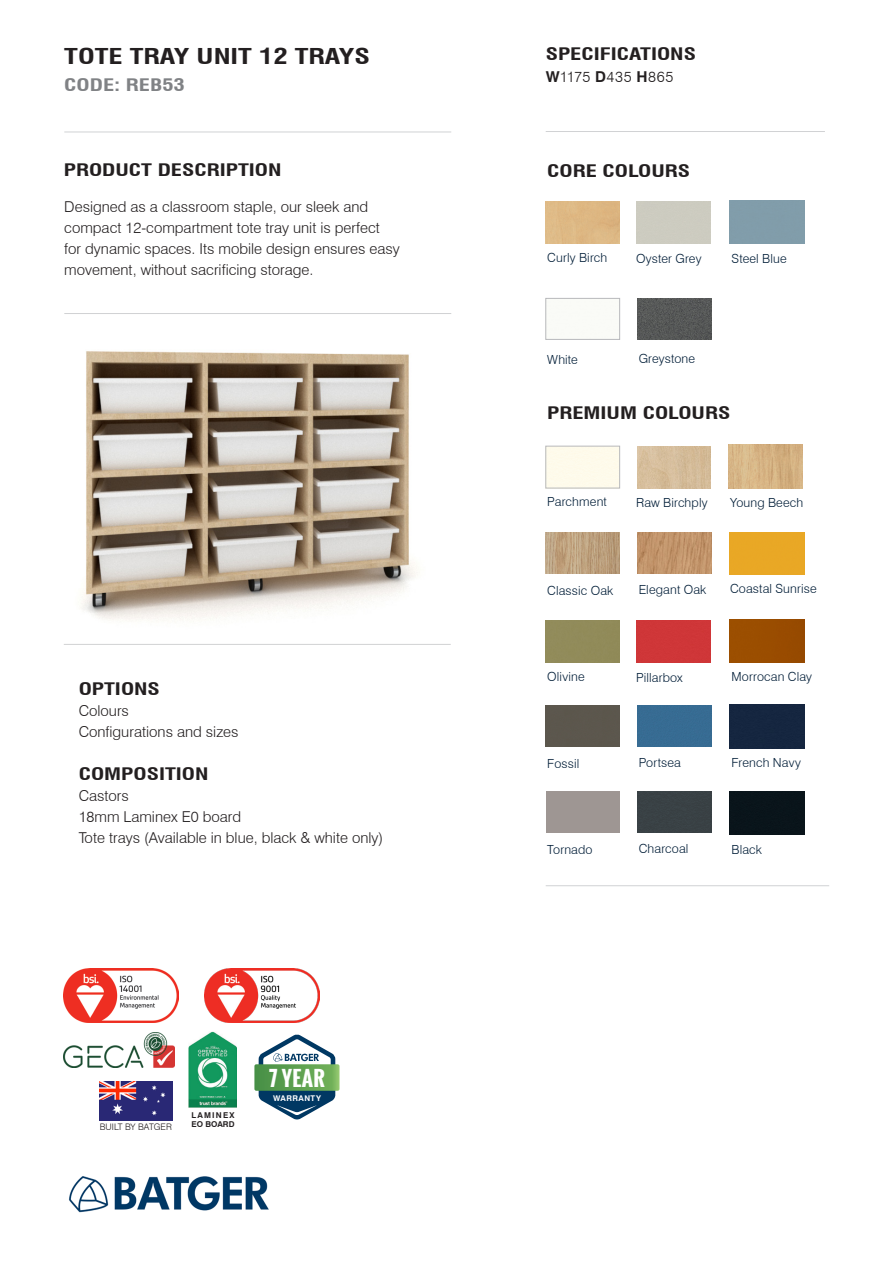
<style>
.page{position:relative;width:893px;height:1263px;background:#fff}
.page>*{position:absolute;margin:0;border:0;box-sizing:border-box;transform-origin:0 0}
.t1{font:700 condensed 21.3px "Swiss 721 BT";color:#231f20;scale:1.33 1}
.t2{font:700 20.55px "Oswald";color:#fff}
.t3{font:700 condensed 16.8px "Swiss 721 BT";color:#231f20;scale:1.33 1}
.t4{font:700 condensed 16.8px "Swiss 721 BT";color:#808285;scale:1.33 1}
.Product_Code{font:300 15px/21px "Swiss 721 BT";color:#231f20}
.Product_Code-2{font:300 15px "Swiss 721 BT";letter-spacing:.04em;color:#231f20}
.t5{font:300 12.6px "Swiss 721 BT";letter-spacing:.01em;color:#001d37}
.t6{font:300 9px "Swiss 721 BT";color:#231f20}
.t7{font:700 8.1px/9.6px "Swiss 721 BT";letter-spacing:.15em;color:#231f20}
.t8{font:700 7.8px "Swiss 721 BT";letter-spacing:.055em;color:#fff}
.s1{font-weight:700}
</style>
<div class="page">
<img style="left:69px;top:1176px;width:200px;height:37px">
<img style="left:64px;top:969px;width:115px;height:53px">
<img style="left:205px;top:969px;width:115px;height:53px">
<svg style="left:254px;top:1034px;width:86px;height:86px"></svg>
<img style="left:64px;top:1033px;width:110px;height:34px">
<img style="left:189px;top:1032px;width:48px;height:75px">
<hr style="left:64px;top:313px;width:387px;height:1px;background:#d1d2d4">
<hr style="left:64px;top:132px;width:387px;height:1px;background:#d1d2d4">
<hr style="left:546px;top:131px;width:279px;height:1px;background:#d1d2d4">
<hr style="left:546px;top:885px;width:283px;height:1px;background:#d1d2d4">
<hr style="left:64px;top:644px;width:387px;height:1px;background:#d1d2d4">
<img style="left:81px;top:351px;width:337px;height:269px">
<img style="left:100px;top:1081px;width:72px;height:39px">
<img style="left:728px;top:445px;width:75px;height:43px">
<div style="left:730px;top:619px;width:74px;height:43px;background:#9a4d00"></div>
<div style="left:730px;top:532px;width:74px;height:42px;background:#e9a825"></div>
<div style="left:730px;top:705px;width:74px;height:43px;background:#152640"></div>
<div style="left:730px;top:791px;width:74px;height:44px;background:#09141a"></div>
<div style="left:546px;top:446px;width:74px;height:42px;border:1px solid #b8b9bc"></div>
<div style="left:546px;top:621px;width:74px;height:41px;background:#918b5a"></div>
<img style="left:637px;top:446px;width:73px;height:42px">
<div style="left:637px;top:621px;width:73px;height:41px;background:#cf3638"></div>
<img style="left:638px;top:298px;width:73px;height:41px">
<img style="left:638px;top:532px;width:73px;height:41px">
<div style="left:638px;top:705px;width:73px;height:41px;background:#376b93"></div>
<div style="left:638px;top:791px;width:73px;height:42px;background:#394145"></div>
<div style="left:546px;top:298px;width:74px;height:41px;border:1px solid #b8b9bc"></div>
<img style="left:546px;top:532px;width:74px;height:41px">
<div style="left:546px;top:705px;width:74px;height:41px;background:#5c574d"></div>
<div style="left:546px;top:791px;width:74px;height:41px;background:#9e9693"></div>
<p class="t1" style="left:64px;top:44px;width:231px">TOTE TRAY UNIT 12 TRAYS</p>
<p class="t4" style="left:64px;top:75px;width:92px">CODE: REB53</p>
<p class="t3" style="left:64px;top:160px;width:165px">PRODUCT DESCRIPTION</p>
<p class="Product_Code" style="left:64px;top:196px;width:337px">Designed as a classroom staple, our sleek and compact 12-compartment tote tray unit is perfect for dynamic spaces. Its mobile design ensures easy movement, without sacrificing storage.</p>
<p class="t3" style="left:79px;top:679px;width:63px">OPTIONS</p>
<p class="Product_Code" style="left:79px;top:700px;width:161px">Colours<br>Configurations and sizes</p>
<p class="t3" style="left:79px;top:764px;width:99px">COMPOSITION</p>
<p class="Product_Code" style="left:79px;top:785px;width:164px">Castors<br>18mm Laminex E0 board</p>
<p class="Product_Code" style="left:79px;top:827px;width:306px">Tote trays (Available in blue, black &amp; white only)</p>
<p class="t6" style="left:100px;top:1121px;width:73px">BUILT BY BATGER</p>
<p class="t7" style="left:191px;top:1110px;width:45px">LAMINEX<br>EO BOARD</p>
<p class="t2" style="left:269px;top:1063px;width:57px">7 YEAR</p>
<p class="t8" style="left:273px;top:1094px;width:49px">WARRANTY</p>
<p class="t3" style="left:546px;top:43px;width:115px">SPECIFICATIONS</p>
<p class="Product_Code-2" style="left:546px;top:68px;width:129px"><span class="s1">W</span>1175 <span class="s1">D</span>435 <span class="s1">H</span>865</p>
<p class="t3" style="left:547px;top:160px;width:109px">CORE COLOURS</p>
<p class="t5" style="left:547px;top:250px;width:61px">Curly Birch</p>
<p class="t5" style="left:636px;top:251px;width:67px">Oyster Grey</p>
<p class="t5" style="left:731px;top:251px;width:57px">Steel Blue</p>
<p class="t5" style="left:547px;top:352px;width:32px">White</p>
<p class="t5" style="left:639px;top:351px;width:58px">Greystone</p>
<p class="t3" style="left:547px;top:403px;width:139px">PREMIUM COLOURS</p>
<p class="t5" style="left:547px;top:494px;width:61px">Parchment</p>
<p class="t5" style="left:636px;top:495px;width:73px">Raw Birchply</p>
<p class="t5" style="left:730px;top:495px;width:75px">Young Beech</p>
<p class="t5" style="left:547px;top:582px;width:68px">Classic Oak</p>
<p class="t5" style="left:639px;top:582px;width:69px">Elegant Oak</p>
<p class="t5" style="left:730px;top:581px;width:88px">Coastal Sunrise</p>
<p class="t5" style="left:547px;top:668px;width:39px">Olivine</p>
<p class="t5" style="left:636px;top:669px;width:48px">Pillarbox</p>
<p class="t5" style="left:731px;top:669px;width:82px">Morrocan Clay</p>
<p class="t5" style="left:547px;top:755px;width:34px">Fossil</p>
<p class="t5" style="left:639px;top:755px;width:44px">Portsea</p>
<p class="t5" style="left:731px;top:755px;width:71px">French Navy</p>
<p class="t5" style="left:547px;top:842px;width:47px">Tornado</p>
<p class="t5" style="left:639px;top:841px;width:51px">Charcoal</p>
<p class="t5" style="left:731px;top:841px;width:32px">Black</p>
</div>
